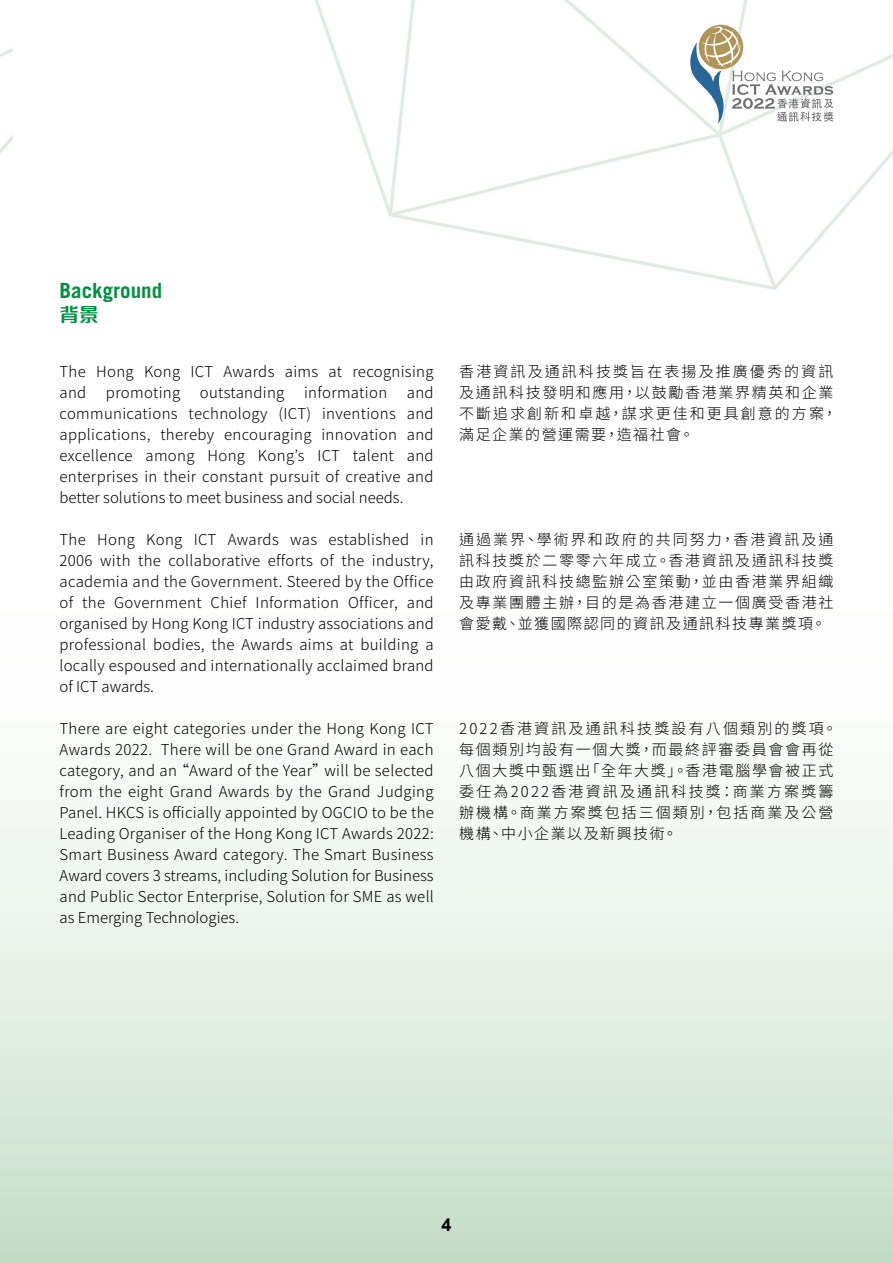
<style>
.page{position:relative;width:893px;height:1263px;background:#fff}
.page>*{position:absolute;margin:0;border:0;box-sizing:border-box;transform-origin:0 0}
.t1{font:700 21px "Trade Gothic";color:#009042}
.t2{font:700 19.5px "M Finance HK";color:#009042}
.t3{font:700 18px "Arial";color:#000}
.t4{font:300 15px/21px "Noto Sans CJ Ktc";letter-spacing:.1em;color:#000;text-align:justify}
.t5{font:300 15px/21px "Noto Sans CJ Ktc";letter-spacing:.135em;color:#000}
.t6{font:300 15px/21px "Noto Sans CJ Ktc";letter-spacing:.02em;color:#000}
</style>
<div class="page">
<svg style="left:687px;top:26px;width:146px;height:98px"></svg>
<h1 class="t1" style="left:60px;top:278px;width:104px">Background</h1>
<h2 class="t2" style="left:60px;top:300px;width:40px">背景</h2>
<p class="t6" style="left:60px;top:361px;width:376px">The Hong Kong ICT Awards aims at recognising and</p>
<p class="t6" style="left:106px;top:382px;width:76px">promoting</p>
<p class="t6" style="left:200px;top:382px;width:86px">outstanding</p>
<p class="t6" style="left:304px;top:382px;width:85px">information</p>
<p class="t4" style="left:60px;top:382px;width:376px;text-indent:347px">and communications technology (ICT) inventions and applications, thereby encouraging innovation and excellence among Hong Kong’s ICT talent and enterprises in their constant pursuit of creative and better solutions to meet business and social needs.</p>
<p class="t4" style="left:60px;top:529px;width:376px">The Hong Kong ICT Awards was established in 2006 with the collaborative efforts of the industry, academia and the Government. Steered by the Office of the Government Chief Information Officer, and organised by Hong Kong ICT industry associations and professional bodies, the Awards aims at building a locally espoused and internationally acclaimed brand of ICT awards.</p>
<p class="t4" style="left:60px;top:718px;width:376px">There are eight categories under the Hong Kong ICT Awards 2022. There will be one Grand Award in each category, and an “Award of the Year”will be selected from the eight Grand Awards by the Grand Judging Panel. HKCS is officially appointed by OGCIO to be the Leading Organiser of the Hong Kong ICT Awards 2022:<br>Smart Business Award category. The Smart Business Award covers 3 streams, including Solution for Business and Public Sector Enterprise, Solution for SME as well as Emerging Technologies.</p>
<p class="t5" style="left:459px;top:361px;width:379px">香港資訊及通訊科技獎旨在表揚及推廣優秀的資訊及通訊科技發明和應用，以鼓勵香港業界精英和企業不斷追求創新和卓越，謀求更佳和更具創意的方案，滿足企業的營運需要，造福社會。</p>
<p class="t4" style="left:459px;top:529px;width:376px">通過業界、學術界和政府的共同努力，香港資訊及通訊科技獎於二零零六年成立。香港資訊及通訊科技獎由政府資訊科技總監辦公室策動，並由香港業界組織及專業團體主辦，目的是為香港建立一個廣受香港社會愛戴、並獲國際認同的資訊及通訊科技專業獎項。</p>
<p class="t5" style="left:459px;top:718px;width:380px">2022香港資訊及通訊科技獎設有八個類別的獎項。每個類別均設有一個大獎，而最終評審委員會會再從八個大獎中甄選出「全年大獎」。香港電腦學會被正式委任為2022香港資訊及通訊科技獎：商業方案獎籌辦機構。商業方案獎包括三個類別，包括商業及公營機構、中小企業以及新興技術。</p>
<p class="t3" style="left:441px;top:1213px;width:12px">4</p>
</div>
